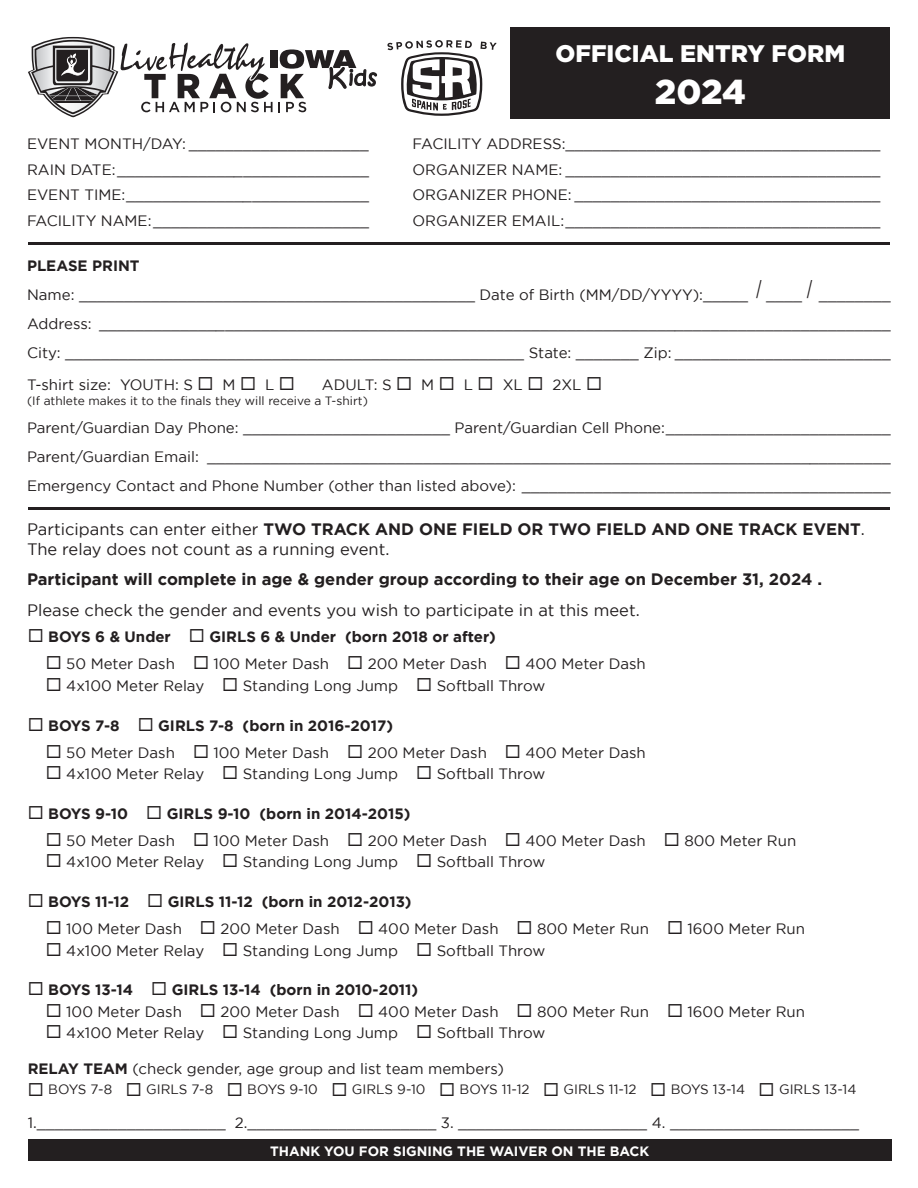
<style>
.page{position:relative;width:918px;height:1188px;background:#fff}
.page>*{position:absolute;margin:0;border:0;box-sizing:border-box;transform-origin:0 0}
.t1{font:900 34.5px "Gotham";color:#fff}
.t2{font:25.5px "Minion Pro";color:#231f20;scale:.76 1}
.t3{font:900 24px "Gotham";color:#fff}
.t4{font:16.5px/19.8px "Gotham";color:#231f20}
.t5{font:700 16.5px "Gotham";color:#231f20}
.t6{font:15px/25.5px "Gotham";color:#231f20;text-align:justify}
.t7{font:700 15px "Gotham";color:#231f20}
.t8{font:13.5px "Gotham";color:#231f20}
.t9{font:700 13.5px "Gotham";color:#fff}
.t10{font:12px "Gotham";color:#231f20}
.s1{font-weight:700}
</style>
<div class="page">
<div style="left:511px;top:28px;width:379px;height:91px;background:#231f20"></div>
<hr style="left:28px;top:242px;width:862px;height:3px;background:#231f20">
<hr style="left:28px;top:507px;width:862px;height:3px;background:#231f20">
<div style="left:28px;top:1139px;width:864px;height:22px;background:#231f20"></div>
<svg style="left:28px;top:37px;width:349px;height:80px"></svg>
<svg style="left:387px;top:40px;width:110px;height:76px"></svg>
<p class="t6" style="left:27px;top:131px;width:344px">EVENT MONTH/DAY: ____________________ RAIN DATE:____________________________ EVENT TIME:___________________________ FACILITY NAME:________________________</p>
<h3 class="t3" style="left:556px;top:37px;width:291px">OFFICIAL ENTRY FORM</h3>
<h1 class="t1" style="left:655px;top:68px;width:93px">2024</h1>
<p class="t6" style="left:413px;top:131px;width:470px">FACILITY ADDRESS:___________________________________ ORGANIZER NAME: ___________________________________ ORGANIZER PHONE: __________________________________ ORGANIZER EMAIL:___________________________________</p>
<p class="t7" style="left:27px;top:256px;width:114px">PLEASE PRINT</p>
<p class="t6" style="left:27px;top:280px;width:865px;line-height:28.8px">Name: ____________________________________________ Date of Birth (MM/DD/YYYY):_____ ____ ________ Address: ________________________________________________________________________________________ City: ___________________________________________________ State: _______ Zip: ________________________</p>
<p class="t6" style="left:27px;top:372px;width:269px">T-shirt size: YOUTH: S ◻ M ◻ L ◻</p>
<p class="t6" style="left:322px;top:372px;width:282px">ADULT: S ◻ M ◻ L ◻ XL ◻ 2XL ◻</p>
<p class="t10" style="left:27px;top:393px;width:342px">(If athlete makes it to the finals they will receive a T-shirt)</p>
<p class="t6" style="left:27px;top:413px;width:865px;line-height:28.8px">Parent/Guardian Day Phone: _______________________ Parent/Guardian Cell Phone:_________________________ Parent/Guardian Email: ____________________________________________________________________________ Emergency Contact and Phone Number (other than listed above): _________________________________________</p>
<h2 class="t2" style="left:756px;top:272px;width:10px">/</h2>
<h2 class="t2" style="left:807px;top:272px;width:10px">/</h2>
<p class="t4" style="left:27px;top:519px;width:839px">Participants can enter either <span class="s1">TWO TRACK AND ONE FIELD OR TWO FIELD AND ONE TRACK EVENT</span>.<br>The relay does not count as a running event.</p>
<p class="t5" style="left:27px;top:569px;width:797px">Participant will complete in age &amp; gender group according to their age on December 31, 2024 .</p>
<p class="t4" style="left:27px;top:600px;width:614px">Please check the gender and events you wish to participate in at this meet.</p>
<p class="t7" style="left:28px;top:627px;width:470px">◻ BOYS 6 &amp; Under ◻ GIRLS 6 &amp; Under (born 2018 or after)</p>
<p class="t6" style="left:46px;top:651px;width:602px">◻ 50 Meter Dash ◻ 100 Meter Dash ◻ 200 Meter Dash ◻ 400 Meter Dash</p>
<p class="t6" style="left:46px;top:673px;width:501px">◻ 4x100 Meter Relay ◻ Standing Long Jump ◻ Softball Throw</p>
<p class="t7" style="left:28px;top:715px;width:367px">◻ BOYS 7-8 ◻ GIRLS 7-8 (born in 2016-2017)</p>
<p class="t6" style="left:46px;top:739px;width:602px">◻ 50 Meter Dash ◻ 100 Meter Dash ◻ 200 Meter Dash ◻ 400 Meter Dash</p>
<p class="t6" style="left:46px;top:761px;width:501px">◻ 4x100 Meter Relay ◻ Standing Long Jump ◻ Softball Throw</p>
<p class="t7" style="left:28px;top:803px;width:384px">◻ BOYS 9-10 ◻ GIRLS 9-10 (born in 2014-2015)</p>
<p class="t6" style="left:46px;top:827px;width:752px">◻ 50 Meter Dash ◻ 100 Meter Dash ◻ 200 Meter Dash ◻ 400 Meter Dash ◻ 800 Meter Run</p>
<p class="t6" style="left:46px;top:849px;width:501px">◻ 4x100 Meter Relay ◻ Standing Long Jump ◻ Softball Throw</p>
<p class="t7" style="left:28px;top:892px;width:385px">◻ BOYS 11-12 ◻ GIRLS 11-12 (born in 2012-2013)</p>
<p class="t6" style="left:46px;top:916px;width:761px">◻ 100 Meter Dash ◻ 200 Meter Dash ◻ 400 Meter Dash ◻ 800 Meter Run ◻ 1600 Meter Run</p>
<p class="t6" style="left:46px;top:937px;width:501px">◻ 4x100 Meter Relay ◻ Standing Long Jump ◻ Softball Throw</p>
<p class="t7" style="left:28px;top:980px;width:392px">◻ BOYS 13-14 ◻ GIRLS 13-14 (born in 2010-2011)</p>
<p class="t6" style="left:46px;top:998px;width:761px">◻ 100 Meter Dash ◻ 200 Meter Dash ◻ 400 Meter Dash ◻ 800 Meter Run ◻ 1600 Meter Run</p>
<p class="t6" style="left:46px;top:1020px;width:501px">◻ 4x100 Meter Relay ◻ Standing Long Jump ◻ Softball Throw</p>
<p class="t6" style="left:28px;top:1056px;width:478px"><span class="s1">RELAY TEAM</span> (check gender, age group and list team members)</p>
<p class="t8" style="left:28px;top:1081px;width:830px">◻ BOYS 7-8 ◻ GIRLS 7-8 ◻ BOYS 9-10 ◻ GIRLS 9-10 ◻ BOYS 11-12 ◻ GIRLS 11-12 ◻ BOYS 13-14 ◻ GIRLS 13-14</p>
<p class="t6" style="left:28px;top:1110px;width:833px">1._____________________ 2._____________________ 3. _____________________ 4. _____________________</p>
<p class="t9" style="left:270px;top:1142px;width:381px">THANK YOU FOR SIGNING THE WAIVER ON THE BACK</p>
</div>
